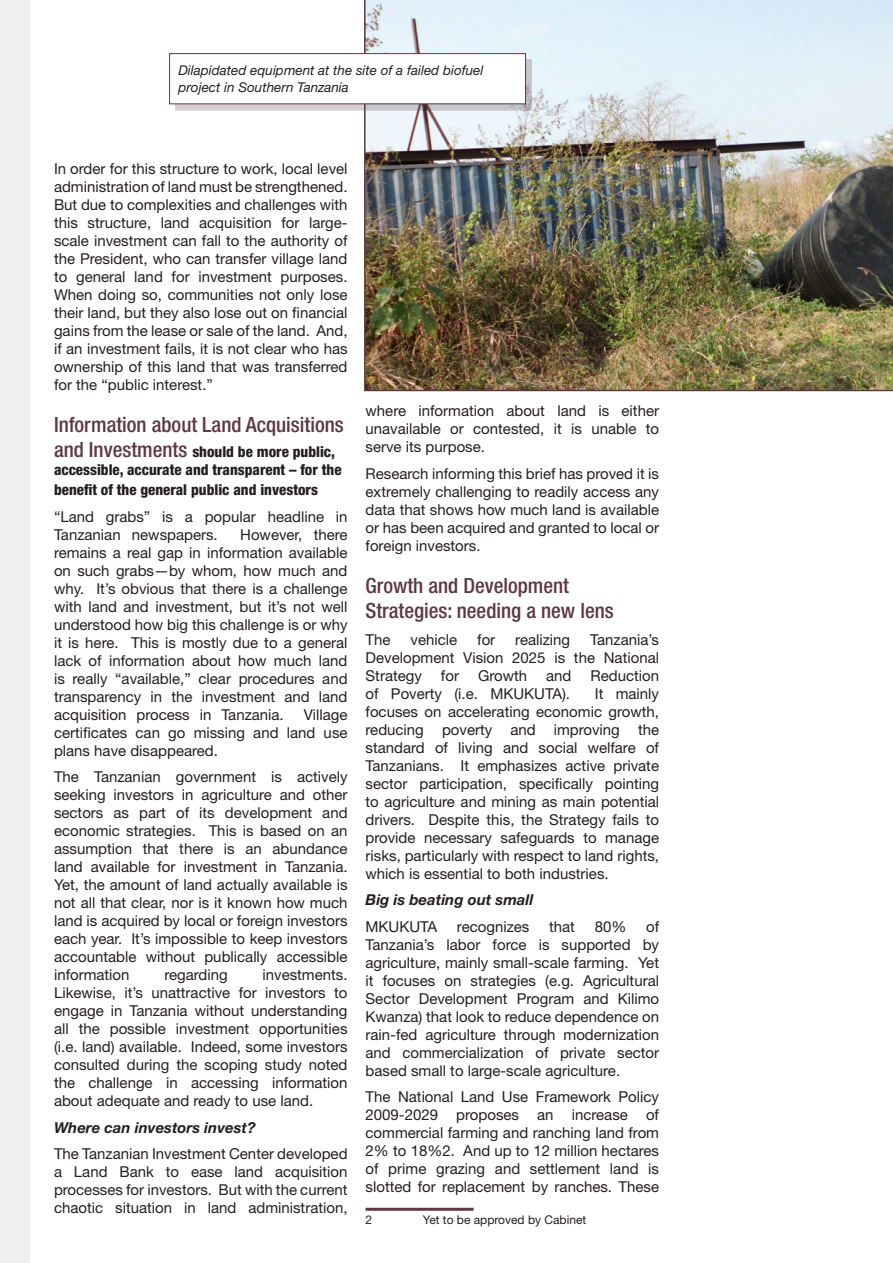
<style>
.page{position:relative;width:893px;height:1263px;background:#fff}
.page>*{position:absolute;margin:0;border:0;box-sizing:border-box;transform-origin:0 0}
.t1{font:500 condensed 21px/25.2px "Helvetica Neue LT Std";color:#5d3941}
.t2{font:15px/18px "Helvetica Neue LT Std";color:#231f20;text-align:justify}
.t3{font:800 condensed 15px/18px "Helvetica Neue LT Std";color:#231f20}
.t4{font:italic 700 15px "Helvetica Neue LT Std";color:#231f20}
.t5{font:italic 13.5px/16.2px "Helvetica Neue LT Std";color:#231f20}
.t6{font:12px "Helvetica Neue LT Std";color:#231f20}
.s1{font-weight:500;font-size:21px;color:#5d3941}
</style>
<div class="page">
<div style="left:0;top:0;width:30px;height:1263px;background:#efefed"></div>
<hr style="left:366px;top:1208px;width:108px;height:3px;background:#5d3941">
<img style="left:363px;top:0;width:530px;height:392px">
<div style="left:175px;top:59px;width:357px;height:51px;background:#5d3941;opacity:.25"></div>
<svg style="left:169px;top:53px;width:357px;height:52px"></svg>
<p class="t5" style="left:178px;top:62px;width:307px">Dilapidated equipment at the site of a failed biofuel project in Southern Tanzania</p>
<p class="t2" style="left:54px;top:159px;width:295px">In order for this structure to work, local level administration of land must be strengthened.<br>But due to complexities and challenges with this structure, land acquisition for large&shy;scale investment can fall to the authority of the President, who can transfer village land to general land for investment purposes.<br>When doing so, communities not only lose their land, but they also lose out on financial gains from the lease or sale of the land. And, if an investment fails, it is not clear who has ownership of this land that was transferred for the “public interest.”</p>
<h1 class="t1" style="left:54px;top:412px;width:291px">Information about Land Acquisitions</h1>
<p class="t3" style="left:54px;top:443px;width:289px"><span class="s1">and Investments</span> should be more public, accessible, accurate and transparent – for the</p>
<p class="t3" style="left:54px;top:481px;width:266px">benefit of the general public and investors</p>
<p class="t2" style="left:54px;top:507px;width:295px">“Land grabs” is a popular headline in<br>Tanzanian newspapers.</p>
<p class="t2" style="left:54px;top:525px;width:295px;text-indent:186px">However, there remains a real gap in information available on such grabs—by whom, how much and why. It’s obvious that there is a challenge with land and investment, but it’s not well understood how big this challenge is or why it is here. This is mostly due to a general lack of information about how much land is really “available,” clear procedures and transparency in the investment and land acquisition process in Tanzania.</p>
<p class="t2" style="left:54px;top:705px;width:295px;text-indent:250px">Village certificates can go missing and land use plans have disappeared.</p>
<p class="t2" style="left:54px;top:768px;width:295px">The Tanzanian government is actively seeking investors in agriculture and other sectors as part of its development and economic strategies. This is based on an assumption that there is an abundance land available for investment in Tanzania.<br>Yet, the amount of land actually available is not all that clear, nor is it known how much land is acquired by local or foreign investors each year. It’s impossible to keep investors accountable without publically accessible information</p>
<p class="t2" style="left:54px;top:966px;width:295px;text-indent:208px">investments.<br>Likewise, it’s unattractive for investors to engage in Tanzania without understanding all the possible investment opportunities (i.e. land) available. Indeed, some investors consulted during the scoping study noted the challenge in accessing information about adequate and ready to use land.</p>
<p class="t4" style="left:54px;top:1118px;width:203px">Where can investors invest?</p>
<p class="t2" style="left:54px;top:1145px;width:295px">The Tanzanian Investment Center developed a Land Bank to ease land acquisition processes for investors. But with the current chaotic situation in land administration,</p>
<p class="t2" style="left:164px;top:966px;width:65px">regarding</p>
<p class="t2" style="left:366px;top:402px;width:295px">where information about land is either unavailable or contested, it is unable to serve its purpose.</p>
<p class="t2" style="left:366px;top:464px;width:295px">Research informing this brief has proved it is extremely challenging to readily access any data that shows how much land is available or has been acquired and granted to local or foreign investors.</p>
<h1 class="t1" style="left:366px;top:573px;width:250px">Growth and Development<br>Strategies: needing a new lens</h1>
<p class="t2" style="left:366px;top:630px;width:27px">The</p>
<p class="t2" style="left:411px;top:630px;width:48px">vehicle</p>
<p class="t2" style="left:477px;top:630px;width:20px">for</p>
<p class="t2" style="left:515px;top:630px;width:56px">realizing</p>
<p class="t2" style="left:366px;top:630px;width:295px;text-indent:225px">Tanzania’s Development Vision 2025 is the National Strategy</p>
<p class="t2" style="left:441px;top:666px;width:20px">for</p>
<p class="t2" style="left:478px;top:666px;width:51px">Growth</p>
<p class="t2" style="left:546px;top:666px;width:27px">and</p>
<p class="t2" style="left:590px;top:666px;width:70px">Reduction</p>
<p class="t2" style="left:366px;top:684px;width:206px">of Poverty (i.e. MKUKUTA).</p>
<p class="t2" style="left:366px;top:684px;width:295px;text-indent:229px">It mainly focuses on accelerating economic growth, reducing poverty and improving the standard of living and social welfare of Tanzanians. It emphasizes active private sector participation, specifically pointing to agriculture and mining as main potential drivers. Despite this, the Strategy fails to provide necessary safeguards to manage risks, particularly with respect to land rights, which is essential to both industries.</p>
<p class="t4" style="left:366px;top:891px;width:169px">Big is beating out small</p>
<p class="t2" style="left:366px;top:917px;width:73px">MKUKUTA</p>
<p class="t2" style="left:457px;top:917px;width:74px">recognizes</p>
<p class="t2" style="left:549px;top:917px;width:27px">that</p>
<p class="t2" style="left:595px;top:917px;width:33px">80%</p>
<p class="t2" style="left:366px;top:917px;width:295px;text-indent:280px">of Tanzania’s labor force is supported by agriculture, mainly small-scale farming. Yet it focuses on strategies (e.g. Agricultural Sector Development Program and Kilimo Kwanza) that look to reduce dependence on rain-fed agriculture through modernization and commercialization of private sector based small to large-scale agriculture.</p>
<p class="t2" style="left:366px;top:1088px;width:295px">The National Land Use Framework Policy 2009-2029 proposes an increase of commercial farming and ranching land from 2% to 18%2. And up to 12 million hectares of prime grazing and settlement land is slotted for replacement by ranches. These</p>
<p class="t6" style="left:366px;top:1212px;width:8px">2</p>
<p class="t6" style="left:423px;top:1212px;width:165px">Yet to be approved by Cabinet</p>
</div>
